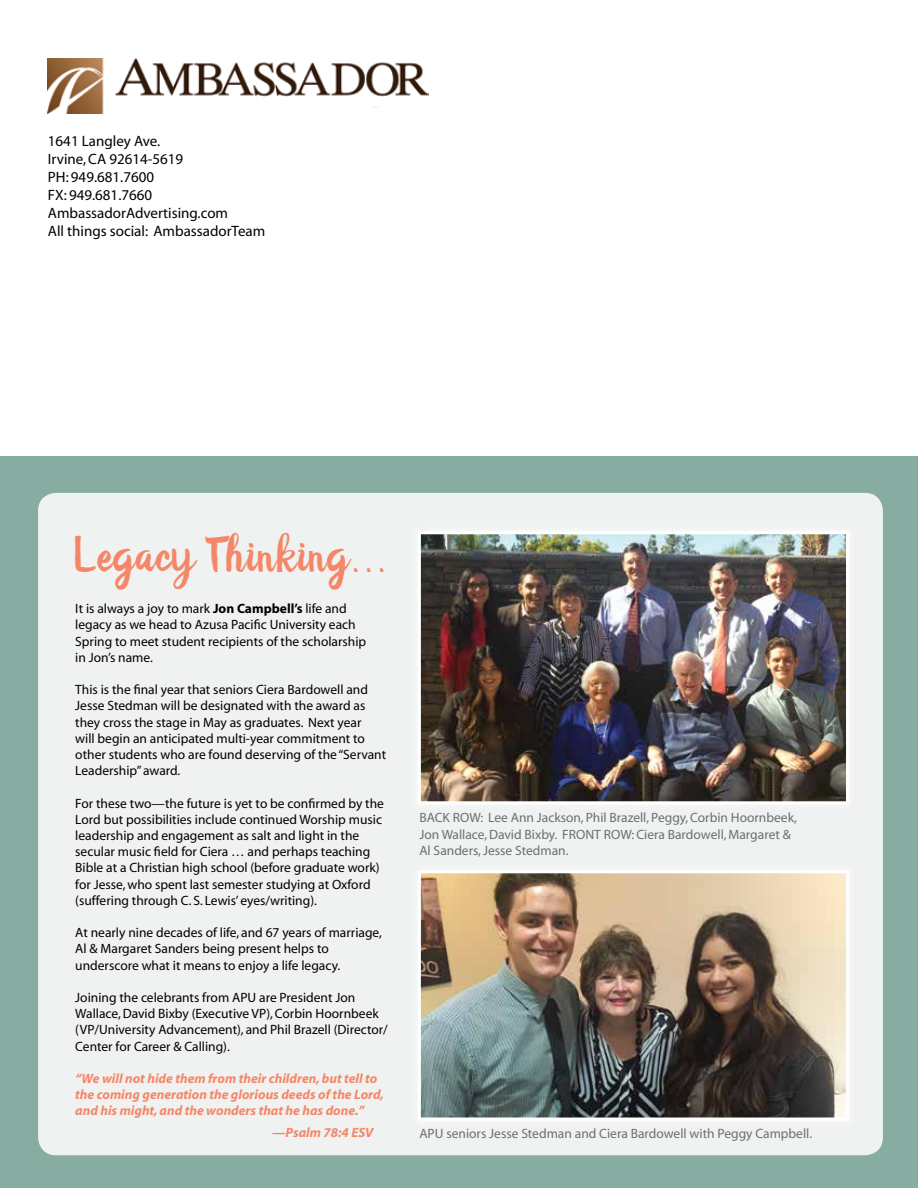
<style>
.page{position:relative;width:918px;height:1188px;background:#fff}
.page>*{position:absolute;margin:0;border:0;box-sizing:border-box;transform-origin:0 0}
.t1{font:49.8px "Vandella";color:#f58668}
.t2{font:15px/18px "Myriad";color:#000}
.t3{font:13.5px/16.2px "Myriad";color:#000}
.t4{font:13.5px/16.2px "Myriad";color:#6d6e71}
.t5{font:italic 700 13.5px/16.2px "Myriad";color:#f58668}
.s1{font-weight:700}
</style>
<div class="page">
<div style="left:0;top:456px;width:918px;height:732px;background:#87ada3"></div>
<div style="left:38px;top:493px;width:845px;height:662px;background:#eff2f0;border-radius:18px"></div>
<img style="left:48px;top:58px;width:380px;height:56px">
<div style="left:160px;top:102px;width:112px;height:25px;background:#fff"></div>
<img style="left:422px;top:874px;width:423px;height:242px">
<div style="left:418px;top:870px;width:431px;height:250px;border:3px solid #fff"></div>
<img style="left:422px;top:535px;width:423px;height:265px">
<div style="left:418px;top:531px;width:431px;height:273px;border:3px solid #fff"></div>
<p class="t2" style="left:48px;top:133px;width:219px">1641 Langley Ave.<br>Irvine, CA 92614-5619<br>PH: 949.681.7600<br>FX: 949.681.7660<br>AmbassadorAdvertising.com<br>All things social: AmbassadorTeam</p>
<h1 class="t1" style="left:75px;top:528px;width:314px">Legacy Thinking...</h1>
<p class="t3" style="left:75px;top:601px;width:292px">It is always a joy to mark <span class="s1">Jon Campbell’s</span> life and legacy as we head to Azusa Pacific University each Spring to meet student recipients of the scholarship in Jon’s name.</p>
<p class="t3" style="left:75px;top:682px;width:312px">This is the final year that seniors Ciera Bardowell and Jesse Stedman will be designated with the award as they cross the stage in May as graduates. Next year<br>will begin an anticipated multi-year commitment to other students who are found deserving of the “Servant Leadership” award.</p>
<p class="t3" style="left:75px;top:796px;width:310px">For these two—the future is yet to be confirmed by the Lord but possibilities include continued Worship music leadership and engagement as salt and light in the secular music field for Ciera … and perhaps teaching Bible at a Christian high school (before graduate work) for Jesse, who spent last semester studying at Oxford (suffering through C. S. Lewis’ eyes/writing).</p>
<p class="t3" style="left:75px;top:925px;width:308px">At nearly nine decades of life, and 67 years of marriage,<br>Al &amp; Margaret Sanders being present helps to underscore what it means to enjoy a life legacy.</p>
<p class="t3" style="left:75px;top:990px;width:314px">Joining the celebrants from APU are President Jon Wallace, David Bixby (Executive VP), Corbin Hoornbeek (VP/University Advancement), and Phil Brazell (Director/ Center for Career &amp; Calling).</p>
<p class="t5" style="left:75px;top:1071px;width:310px">“We will not hide them from their children, but tell to the coming generation the glorious deeds of the Lord, and his might, and the wonders that he has done.”</p>
<p class="t5" style="left:272px;top:1125px;width:103px">—Psalm 78:4 ESV</p>
<p class="t4" style="left:419px;top:810px;width:379px">BACK ROW: Lee Ann Jackson, Phil Brazell, Peggy, Corbin Hoornbeek,<br>Jon Wallace, David Bixby. FRONT ROW: Ciera Bardowell, Margaret &amp;<br>Al Sanders, Jesse Stedman.</p>
<p class="t4" style="left:419px;top:1126px;width:394px">APU seniors Jesse Stedman and Ciera Bardowell with Peggy Campbell.</p>
</div>
